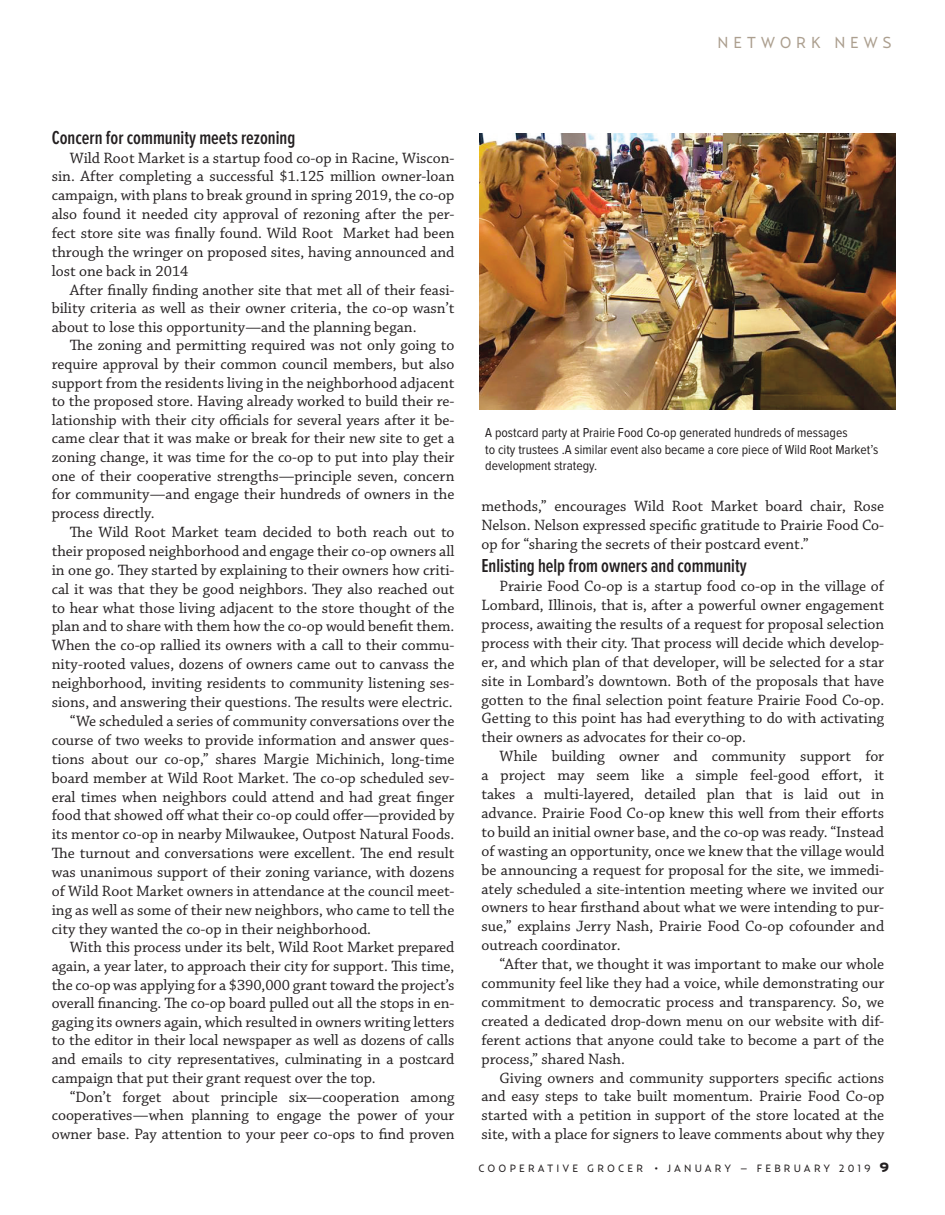
<style>
.page{position:relative;width:945px;height:1215px;background:#fff}
.page>*{position:absolute;margin:0;border:0;box-sizing:border-box;transform-origin:0 0}
.t1{font:600 extra-condensed 19.5px "Proxima Nova";color:#231f20}
.t2{font:15.75px/18.9px "Chaparral Pro";color:#231f20;text-align:justify}
.Section_heads_left{font:15.75px "Relay";letter-spacing:.3em;color:#ac9f8f}
.t3{font:condensed 13.5px/16.2px "Proxima Nova";color:#231f20}
.t4{font:10.5px "Relay";letter-spacing:.3em;color:#231f20}
.s1{font-family:"Proxima Nova"}
.s2{font-family:"Relay Wide";font-weight:900;font-size:13.5px}
</style>
<div class="page">
<img style="left:480px;top:133px;width:416px;height:277px">
<p class="Section_heads_left" style="left:718px;top:33px;width:176px">NETWORK NEWS</p>
<p class="t1" style="left:52px;top:128px;width:245px">Concern for community meets rezoning</p>
<p class="t2" style="left:52px;top:149px;width:404px;text-indent:18px">Wild Root Market is a startup food co-op in Racine, Wiscon&shy;sin. After completing a successful $1.125 million owner-loan campaign, with plans to break ground in spring 2019, the co-op also found it needed city approval of rezoning after the per&shy;fect store site was finally found. Wild Root Market had been through the wringer on proposed sites, having announced and lost one back in 2014</p>
<p class="t2" style="left:52px;top:281px;width:404px;text-indent:18px">After finally finding another site that met all of their feasi&shy;bility criteria as well as their owner criteria, the co-op wasn’t about to lose this opportunity—and the planning began.</p>
<p class="t2" style="left:52px;top:337px;width:404px;text-indent:18px">The zoning and permitting required was not only going to require approval by their common council members, but also support from the residents living in the neighborhood adjacent to the proposed store. Having already worked to build their re&shy;lationship with their city officials for several years after it be&shy;came clear that it was make or break for their new site to get a zoning change, it was time for the co-op to put into play their one of their cooperative strengths—principle seven, concern for community—and engage their hundreds of owners in the process directly.</p>
<p class="t2" style="left:52px;top:523px;width:404px;text-indent:18px">The Wild Root Market team decided to both reach out to their proposed neighborhood and engage their co-op owners all in one go. They started by explaining to their owners how criti&shy;cal it was that they be good neighbors. They also reached out to hear what those living adjacent to the store thought of the plan and to share with them how the co-op would benefit them.<br>When the co-op rallied its owners with a call to their commu&shy;nity-rooted values, dozens of owners came out to canvass the neighborhood, inviting residents to community listening ses&shy;sions, and answering their questions. The results were electric.</p>
<p class="t2" style="left:52px;top:712px;width:404px;text-indent:18px">“We scheduled a series of community conversations over the course of two weeks to provide information and answer ques&shy;tions about our co-op,” shares Margie Michinich, long-time board member at Wild Root Market. The co-op scheduled sev&shy;eral times when neighbors could attend and had great finger food that showed off what their co-op could offer—provided by its mentor co-op in nearby Milwaukee, Outpost Natural Foods.<br>The turnout and conversations were excellent. The end result was unanimous support of their zoning variance, with dozens of Wild Root Market owners in attendance at the council meet&shy;ing as well as some of their new neighbors, who came to tell the city they wanted the co-op in their neighborhood.</p>
<p class="t2" style="left:52px;top:939px;width:404px;text-indent:18px">With this process under its belt, Wild Root Market prepared again, a year later, to approach their city for support. This time, the co-op was applying for a $390,000 grant toward the project’s overall financing. The co-op board pulled out all the stops in en&shy;gaging its owners again, which resulted in owners writing letters to the editor in their local newspaper as well as dozens of calls and emails to city representatives, culminating in a postcard campaign that put their grant request over the top.</p>
<p class="t2" style="left:52px;top:1088px;width:404px;text-indent:18px">“Don’t forget about principle six—cooperation among cooperatives—when planning to engage the power of your owner base. Pay attention to your peer co-ops to find proven</p>
<p class="t3" style="left:485px;top:425px;width:364px">A postcard party at Prairie Food Co-op generated hundreds of messages</p>
<p class="t3" style="left:485px;top:442px;width:394px">to city trustees .A similar event also became a core piece of Wild Root Market’s development strategy.</p>
<p class="t2" style="left:482px;top:497px;width:404px">methods,” encourages Wild Root Market board chair, Rose Nelson. Nelson expressed specific gratitude to Prairie Food Co&shy;op for “sharing the secrets of their postcard event.”</p>
<p class="t1" style="left:482px;top:557px;width:267px">Enlisting help from owners and community</p>
<p class="t2" style="left:482px;top:577px;width:404px;text-indent:18px">Prairie Food Co-op is a startup food co-op in the village of Lombard, Illinois, that is, after a powerful owner engagement process, awaiting the results of a request for proposal selection process with their city. That process will decide which develop&shy;er, and which plan of that developer, will be selected for a star site in Lombard’s downtown. Both of the proposals that have gotten to the final selection point feature Prairie Food Co-op.<br>Getting to this point has had everything to do with activating their owners as advocates for their co-op.</p>
<p class="t2" style="left:482px;top:747px;width:404px;text-indent:18px">While building owner and community support for a project may seem like a simple feel-good effort, it takes a multi-layered, detailed plan that is laid out in advance. Prairie Food Co-op knew this well from their efforts to build an initial owner base, and the co-op was ready. “Instead of wasting an opportunity, once we knew that the village would be announcing a request for proposal for the site, we immedi&shy;ately scheduled a site-intention meeting where we invited our owners to hear firsthand about what we were intending to pur&shy;sue,” explains Jerry Nash, Prairie Food Co-op cofounder and outreach coordinator.</p>
<p class="t2" style="left:482px;top:955px;width:404px;text-indent:18px">“After that, we thought it was important to make our whole community feel like they had a voice, while demonstrating our commitment to democratic process and transparency. So, we created a dedicated drop-down menu on our website with dif&shy;ferent actions that anyone could take to become a part of the process,” shared Nash.</p>
<p class="t2" style="left:482px;top:1069px;width:404px;text-indent:18px">Giving owners and community supporters specific actions and easy steps to take built momentum. Prairie Food Co-op started with a petition in support of the store located at the site, with a place for signers to leave comments about why they</p>
<p class="t4" style="left:479px;top:1162px;width:412px">COOPERATIVE GROCER <span class="s1">•</span> JANUARY – FEBRUARY 2019 <span class="s2">9</span></p>
</div>
